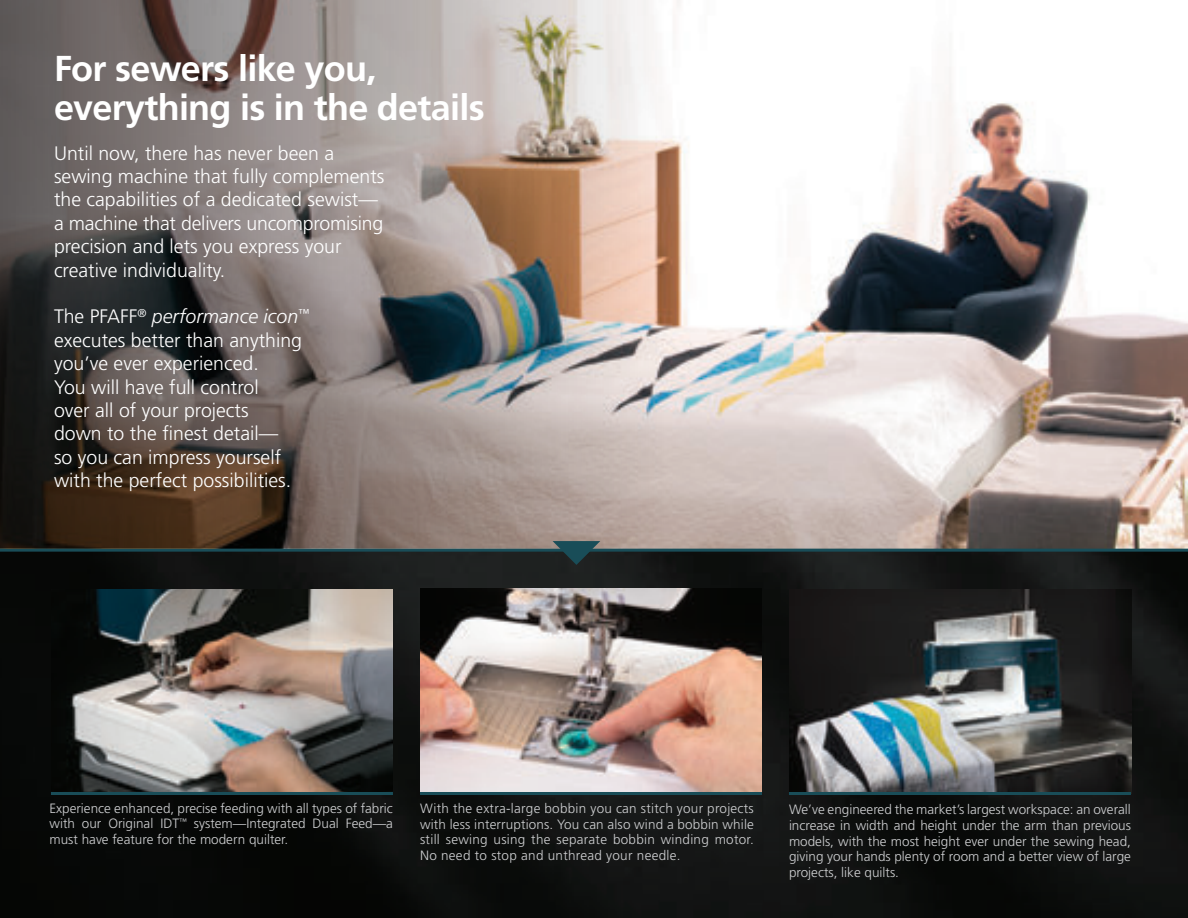
<style>
.page{position:relative;width:1188px;height:918px;background:#fff}
.page>*{position:absolute;margin:0;border:0;box-sizing:border-box;transform-origin:0 0}
.t1{font:700 36px/39px "Frutiger";letter-spacing:-.02em;color:#fff}
.t2{font:300 19.5px/23.4px "Frutiger";color:#fff}
.t3{font:italic 300 19.5px "Frutiger";color:#fff}
.Black_Captions{font:300 13.5px/15.8px "Frutiger";color:#cfd0d2;text-align:justify}
.s1{font-style:normal}
</style>
<div class="page">
<img style="left:0;top:548px;width:1188px;height:370px">
<img style="left:664px;top:0;width:524px;height:548px">
<img style="left:0;top:0;width:664px;height:548px">
<img style="left:51px;top:589px;width:342px;height:203px">
<img style="left:789px;top:589px;width:342px;height:203px">
<hr style="left:51px;top:792px;width:342px;height:3px;background:#194d58">
<hr style="left:789px;top:792px;width:342px;height:3px;background:#194d58">
<hr style="left:0;top:549px;width:1188px;height:3px;background:#194d58">
<svg style="left:553px;top:541px;width:47px;height:24px"></svg>
<img style="left:420px;top:589px;width:341px;height:203px">
<hr style="left:420px;top:792px;width:342px;height:3px;background:#194d58">
<p class="t1" style="left:54px;top:49px;width:432px">For sewers like you, everything is in the details</p>
<p class="t2" style="left:54px;top:142px;width:332px">Until now, there has never been a sewing machine that fully complements the capabilities of a dedicated sewist— a machine that delivers uncompromising precision and lets you express your creative individuality.</p>
<p class="t3" style="left:54px;top:306px;width:257px"><span class="s1">The PFAFF</span><sup>®</sup> performance icon<sup>™</sup></p>
<p class="t2" style="left:54px;top:329px;width:250px">executes better than anything</p>
<p class="t2" style="left:54px;top:352px;width:206px">you’ve ever experienced.</p>
<p class="t2" style="left:54px;top:376px;width:206px">You will have full control</p>
<p class="t2" style="left:54px;top:399px;width:196px">over all of your projects</p>
<p class="t2" style="left:54px;top:422px;width:226px">down to the finest detail—</p>
<p class="t2" style="left:54px;top:446px;width:229px">so you can impress yourself</p>
<p class="t2" style="left:54px;top:469px;width:239px">with the perfect possibilities.</p>
<p class="Black_Captions" style="left:49px;top:800px;width:345px">Experience enhanced, precise feeding with all types of fabric with our Original IDT<sup>™</sup> system—Integrated Dual Feed—a must have feature for the modern quilter.</p>
<p class="Black_Captions" style="left:789px;top:802px;width:344px">We’ve engineered the market’s largest workspace: an overall increase in width and height under the arm than previous models, with the most height ever under the sewing head, giving your hands plenty of room and a better view of large projects, like quilts.</p>
<p class="Black_Captions" style="left:420px;top:801px;width:335px">With the extra-large bobbin you can stitch your projects with less interruptions. You can also wind a bobbin while still sewing using the separate bobbin winding motor.<br>No need to stop and unthread your needle.</p>
</div>
